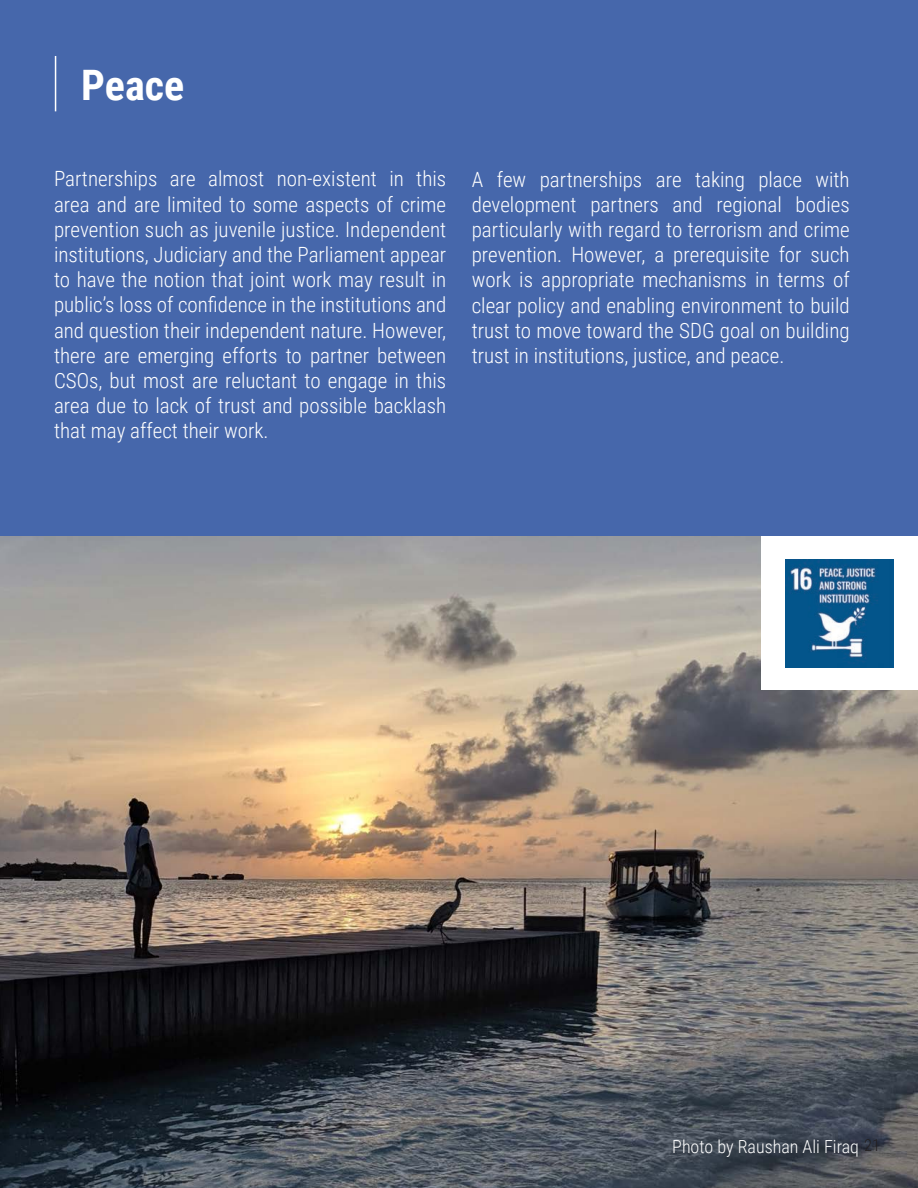
<style>
.page{position:relative;width:918px;height:1188px;background:#fff}
.page>*{position:absolute;margin:0;border:0;box-sizing:border-box;transform-origin:0 0}
.Heading_White_Left{font:700 42px "Roboto Condensed";color:#fff}
.Intro_white{font:300 21px/25.2px "Roboto Condensed";color:#fff;text-align:justify}
.Photo{font:300 18px "Roboto Condensed";color:#fff}
.s1{font-size:16.5px;color:#231f20}
</style>
<div class="page">
<img style="left:0;top:536px;width:918px;height:652px">
<div style="left:0;top:0;width:918px;height:536px;background:#4667ab"></div>
<hr style="left:55px;top:56px;width:1px;height:55px;background:#fff">
<div style="left:761px;top:536px;width:157px;height:154px;background:#fff"></div>
<img style="left:786px;top:559px;width:108px;height:108px">
<p class="Heading_White_Left" style="left:81px;top:56px;width:105px">Peace</p>
<p class="Intro_white" style="left:54px;top:166px;width:394px">Partnerships are almost non-existent in this area and are limited to some aspects of crime prevention such as juvenile justice. Independent institutions, Judiciary and the Parliament appear to have the notion that joint work may result in public’s loss of confidence in the institutions and and question their independent nature. However, there are emerging efforts to partner between CSOs, but most are reluctant to engage in this area due to lack of trust and possible backlash that may affect their work.</p>
<p class="Intro_white" style="left:472px;top:166px;width:380px">A few partnerships are taking place with development partners and regional bodies particularly with regard to terrorism and crime prevention. However, a prerequisite for such work is appropriate mechanisms in terms of clear policy and enabling environment to build trust to move toward the SDG goal on building trust in institutions, justice, and peace.</p>
<p class="Photo" style="left:672px;top:1134px;width:209px">Photo by Raushan Ali Firaq <span class="s1">21</span></p>
</div>
